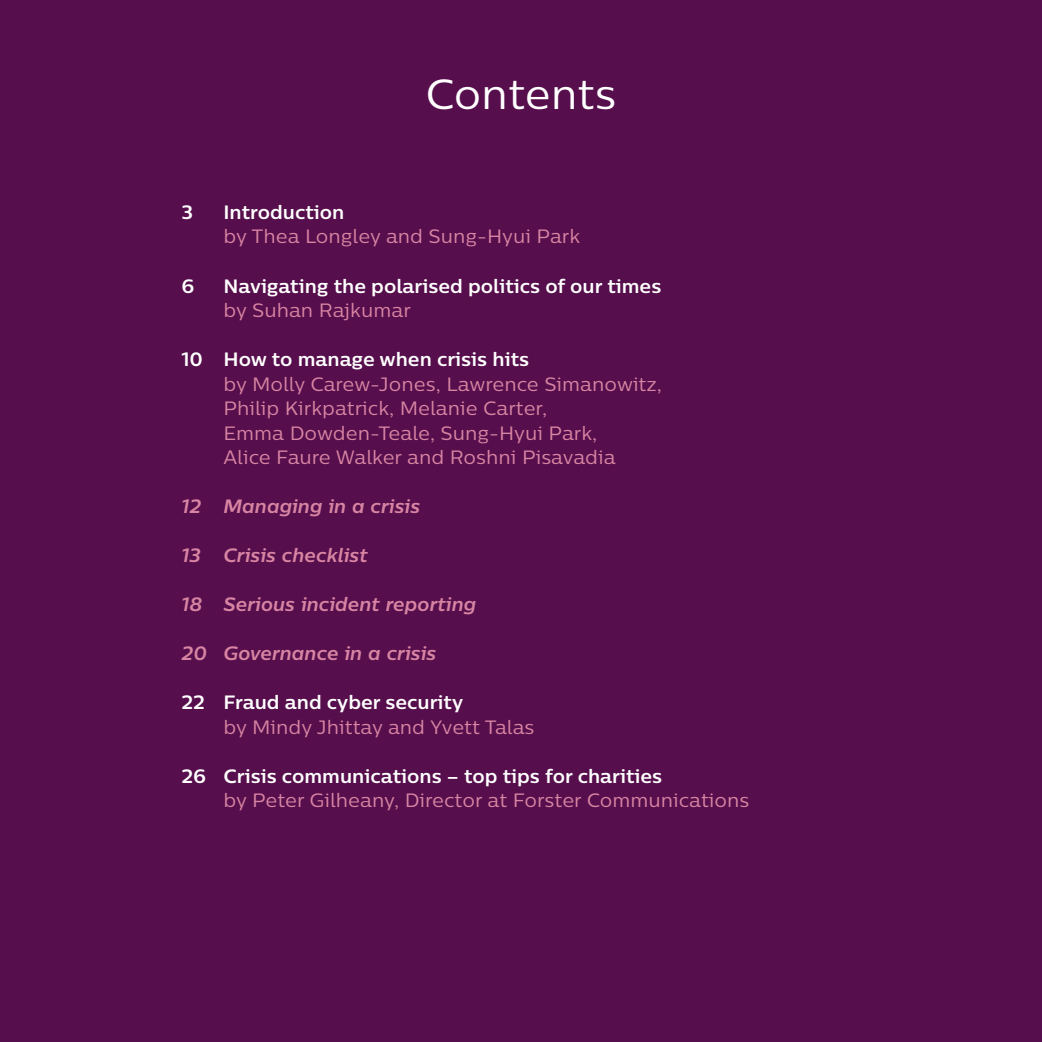
<style>
.page{position:relative;width:1042px;height:1042px;background:#560e4c}
.page>*{position:absolute;margin:0;border:0;box-sizing:border-box;transform-origin:0 0}
.t1{font:42px "Centrale Sans";letter-spacing:-.005em;color:#fff}
.t2{font:19.25px/24.5px "Centrale Sans";color:#d885a3}
.t3{font:700 19.25px "Centrale Sans";color:#fff}
.t4{font:italic 700 19.25px "Centrale Sans";color:#d885a3}
</style>
<div class="page">
<h1 class="t1" style="left:425px;top:68px;width:193px">Contents</h1>
<p class="t3" style="left:181px;top:200px;width:13px">3</p>
<p class="t3" style="left:223px;top:200px;width:122px">Introduction</p>
<p class="t2" style="left:223px;top:224px;width:358px">by Thea Longley and Sung-Hyui Park</p>
<p class="t3" style="left:181px;top:273px;width:15px">6</p>
<p class="t3" style="left:223px;top:273px;width:439px">Navigating the polarised politics of our times</p>
<p class="t2" style="left:223px;top:298px;width:189px">by Suhan Rajkumar</p>
<p class="t3" style="left:181px;top:347px;width:349px">10 How to manage when crisis hits</p>
<p class="t2" style="left:223px;top:371px;width:440px">by Molly Carew-Jones, Lawrence Simanowitz, Philip Kirkpatrick, Melanie Carter,<br>Emma Dowden-Teale, Sung-Hyui Park,<br>Alice Faure Walker and Roshni Pisavadia</p>
<p class="t4" style="left:181px;top:494px;width:240px">12 Managing in a crisis</p>
<p class="t4" style="left:181px;top:543px;width:188px">13 Crisis checklist</p>
<p class="t4" style="left:181px;top:592px;width:296px">18 Serious incident reporting</p>
<p class="t4" style="left:181px;top:641px;width:256px">20 Governance in a crisis</p>
<p class="t3" style="left:181px;top:690px;width:283px">22 Fraud and cyber security</p>
<p class="t2" style="left:223px;top:714px;width:313px">by Mindy Jhittay and Yvett Talas</p>
<p class="t3" style="left:181px;top:763px;width:482px">26 Crisis communications – top tips for charities</p>
<p class="t2" style="left:223px;top:788px;width:527px">by Peter Gilheany, Director at Forster Communications</p>
</div>
